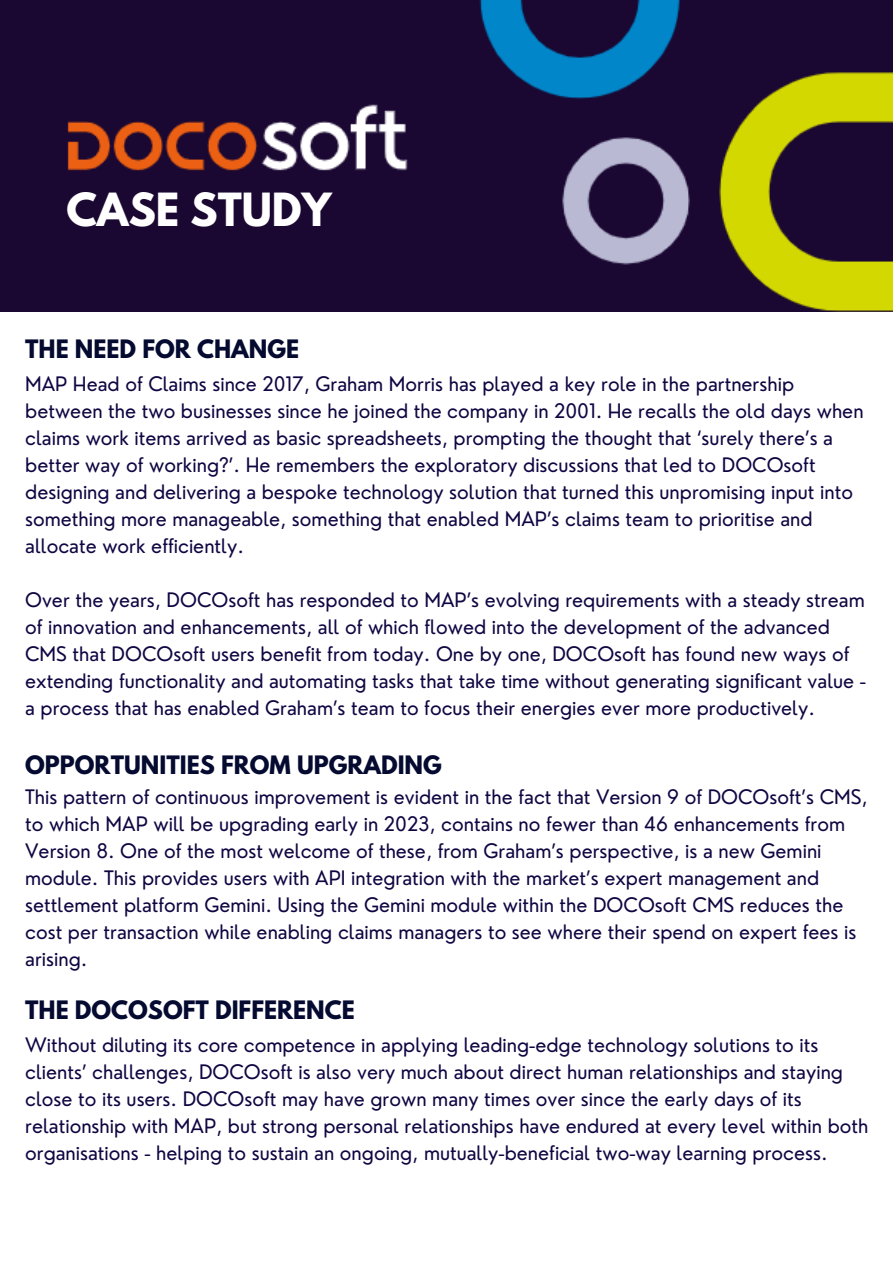
<style>
.page{position:relative;width:893px;height:1264px;background:#fff}
.page>*{position:absolute;margin:0;border:0;box-sizing:border-box;transform-origin:0 0}
.t1{font:700 40.5px "League Spartan";color:#fff}
.t2{font:700 22.5px "League Spartan";color:#050a30}
.t3{font:19.5px/27px "Nourd";color:#100642}
</style>
<div class="page">
<img style="left:0;top:0;width:892px;height:311px">
<div style="left:35px;top:215px;width:513px;height:96px;background:#1a0832"></div>
<h1 class="t1" style="left:66px;top:189px;width:266px">CASE STUDY</h1>
<p class="t2" style="left:25px;top:337px;width:275px">THE NEED FOR CHANGE</p>
<p class="t3" style="left:25px;top:370px;width:839px">MAP Head of Claims since 2017, Graham Morris has played a key role in the partnership between the two businesses since he joined the company in 2001. He recalls the old days when claims work items arrived as basic spreadsheets, prompting the thought that ‘surely there’s a better way of working?’. He remembers the exploratory discussions that led to DOCOsoft designing and delivering a bespoke technology solution that turned this unpromising input into something more manageable, something that enabled MAP’s claims team to prioritise and allocate work efficiently.</p>
<p class="t3" style="left:25px;top:586px;width:842px">Over the years, DOCOsoft has responded to MAP’s evolving requirements with a steady stream of innovation and enhancements, all of which flowed into the development of the advanced CMS that DOCOsoft users benefit from today. One by one, DOCOsoft has found new ways of extending functionality and automating tasks that take time without generating significant value - a process that has enabled Graham’s team to focus their energies ever more productively.</p>
<p class="t2" style="left:25px;top:753px;width:418px">OPPORTUNITIES FROM UPGRADING</p>
<p class="t3" style="left:25px;top:783px;width:843px">This pattern of continuous improvement is evident in the fact that Version 9 of DOCOsoft’s CMS, to which MAP will be upgrading early in 2023, contains no fewer than 46 enhancements from Version 8. One of the most welcome of these, from Graham’s perspective, is a new Gemini module. This provides users with API integration with the market’s expert management and settlement platform Gemini. Using the Gemini module within the DOCOsoft CMS reduces the cost per transaction while enabling claims managers to see where their spend on expert fees is arising.</p>
<p class="t2" style="left:25px;top:999px;width:331px">THE DOCOSOFT DIFFERENCE</p>
<p class="t3" style="left:25px;top:1031px;width:844px">Without diluting its core competence in applying leading-edge technology solutions to its clients’ challenges, DOCOsoft is also very much about direct human relationships and staying close to its users. DOCOsoft may have grown many times over since the early days of its relationship with MAP, but strong personal relationships have endured at every level within both organisations - helping to sustain an ongoing, mutually-beneficial two-way learning process.</p>
</div>
